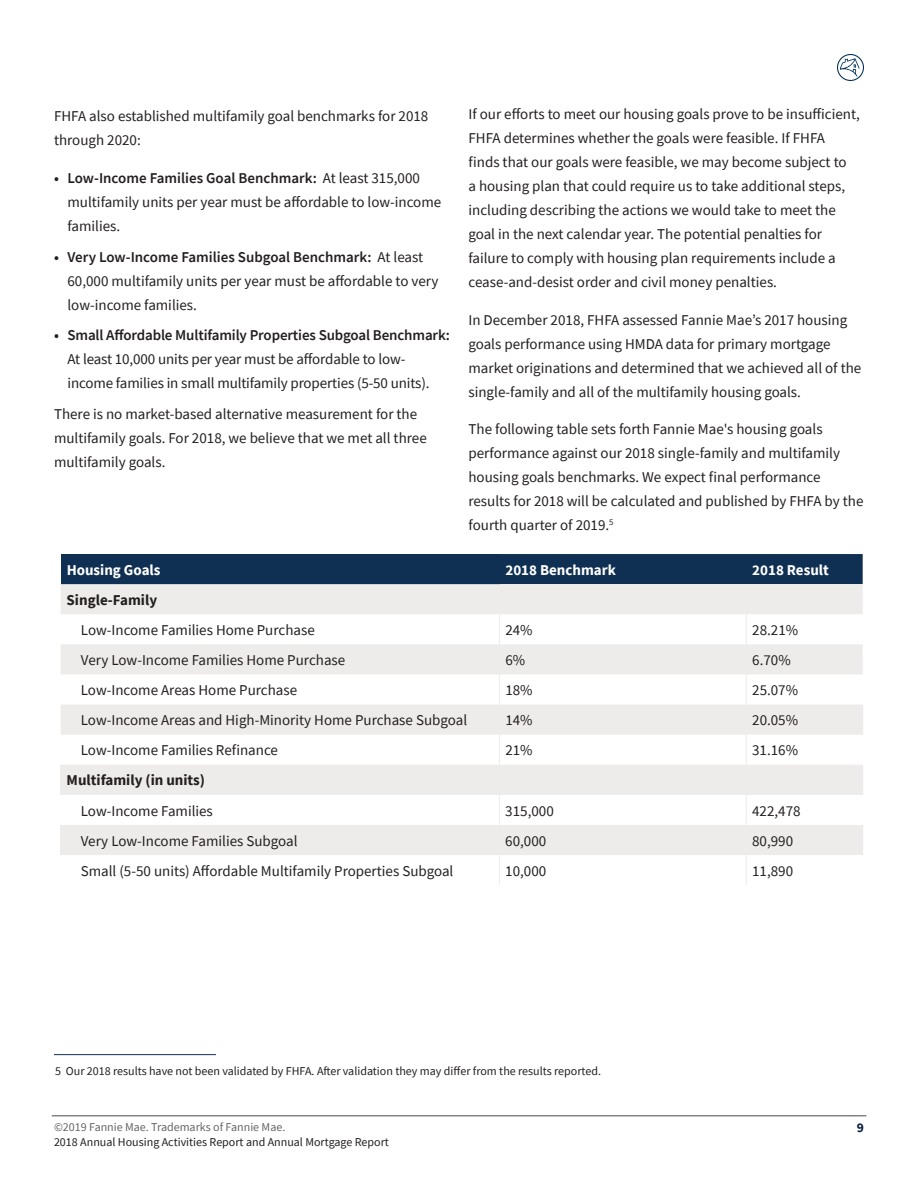
<style>
.page{position:relative;width:918px;height:1188px;background:#fff}
.page>*{position:absolute;margin:0;border:0;box-sizing:border-box;transform-origin:0 0}
.t1{font:15px/24px "Source Sans Pro";color:#231f20}
.t2{font:600 15px "Source Sans Pro";letter-spacing:-.01em;color:#231f20}
.t3{font:700 15px "Source Sans Pro";color:#fff}
.t4{font:700 15px "Source Sans Pro";color:#231f20}
.t5{font:700 13.5px "Source Sans Pro";color:#0a213f}
.t6{font:12px "Source Sans Pro";color:#231f20}
.t7{font:12px "Source Sans Pro";color:#666}
.s1{font-weight:600}
</style>
<div class="page">
<hr style="left:52px;top:1115px;width:814px;height:1px;background:#808285">
<svg style="left:837px;top:54px;width:27px;height:27px"></svg>
<div style="left:61px;top:554px;width:438px;height:30px;background:#0f2f53"></div>
<div style="left:499px;top:554px;width:364px;height:30px;background:#0f2f53"></div>
<svg style="left:61px;top:584px;width:802px;height:90px;fill:#eeecea"></svg>
<svg style="left:61px;top:705px;width:801px;height:150px;fill:#eeecea"></svg>
<hr style="left:499px;top:614px;width:1px;height:30px;background:#eeecea">
<hr style="left:746px;top:614px;width:1px;height:30px;background:#eeecea">
<hr style="left:499px;top:644px;width:1px;height:30px;background:#eeecea">
<hr style="left:746px;top:644px;width:1px;height:30px;background:#eeecea">
<hr style="left:499px;top:674px;width:1px;height:31px;background:#eeecea">
<hr style="left:746px;top:674px;width:1px;height:31px;background:#eeecea">
<hr style="left:499px;top:735px;width:1px;height:30px;background:#eeecea">
<hr style="left:746px;top:735px;width:1px;height:30px;background:#eeecea">
<hr style="left:499px;top:795px;width:1px;height:30px;background:#eeecea">
<hr style="left:746px;top:795px;width:1px;height:30px;background:#eeecea">
<hr style="left:499px;top:855px;width:1px;height:30px;background:#eeecea">
<hr style="left:746px;top:855px;width:1px;height:30px;background:#eeecea">
<hr style="left:499px;top:705px;width:1px;height:30px;background:#eeecea">
<hr style="left:746px;top:705px;width:1px;height:30px;background:#eeecea">
<hr style="left:862px;top:705px;width:1px;height:30px;background:#eeecea">
<hr style="left:60px;top:765px;width:1px;height:30px;background:#eeecea">
<hr style="left:862px;top:765px;width:1px;height:30px;background:#eeecea">
<hr style="left:60px;top:825px;width:1px;height:30px;background:#eeecea">
<hr style="left:499px;top:825px;width:1px;height:30px;background:#eeecea">
<hr style="left:746px;top:825px;width:1px;height:30px;background:#eeecea">
<hr style="left:862px;top:825px;width:1px;height:30px;background:#eeecea">
<hr style="left:54px;top:1054px;width:162px;height:1px;background:#0f2f53">
<p class="t1" style="left:54px;top:104px;width:376px">FHFA also established multifamily goal benchmarks for 2018 through 2020:</p>
<p class="t1" style="left:68px;top:166px;width:375px;text-indent:-14px"><span class="s1">• Low-Income Families Goal Benchmark:</span> At least 315,000 multifamily units per year must be affordable to low-income families.</p>
<p class="t1" style="left:68px;top:245px;width:372px;text-indent:-14px"><span class="s1">• Very Low-Income Families Subgoal Benchmark:</span> At least<br>60,000 multifamily units per year must be affordable to very low-income families.</p>
<p class="t2" style="left:54px;top:326px;width:398px">• Small Affordable Multifamily Properties Subgoal Benchmark:</p>
<p class="t1" style="left:68px;top:347px;width:364px">At least 10,000 units per year must be affordable to low&shy;income families in small multifamily properties (5-50 units).</p>
<p class="t1" style="left:54px;top:402px;width:374px">There is no market-based alternative measurement for the multifamily goals. For 2018, we believe that we met all three multifamily goals.</p>
<p class="t1" style="left:468px;top:102px;width:393px">If our efforts to meet our housing goals prove to be insufficient, FHFA determines whether the goals were feasible. If FHFA<br>finds that our goals were feasible, we may become subject to<br>a housing plan that could require us to take additional steps, including describing the actions we would take to meet the goal in the next calendar year. The potential penalties for failure to comply with housing plan requirements include a cease-and-desist order and civil money penalties.</p>
<p class="t1" style="left:468px;top:308px;width:394px">In December 2018, FHFA assessed Fannie Mae’s 2017 housing goals performance using HMDA data for primary mortgage market originations and determined that we achieved all of the single-family and all of the multifamily housing goals.</p>
<p class="t1" style="left:468px;top:417px;width:397px">The following table sets forth Fannie Mae's housing goals performance against our 2018 single-family and multifamily housing goals benchmarks. We expect final performance results for 2018 will be calculated and published by FHFA by the fourth quarter of 2019.<sup>5</sup></p>
<p class="t3" style="left:67px;top:560px;width:95px">Housing Goals</p>
<p class="t3" style="left:505px;top:560px;width:112px">2018 Benchmark</p>
<p class="t3" style="left:752px;top:560px;width:78px">2018 Result</p>
<p class="t4" style="left:67px;top:590px;width:92px">Single-Family</p>
<p class="t1" style="left:81px;top:618px;width:235px">Low-Income Families Home Purchase</p>
<p class="t1" style="left:505px;top:618px;width:29px">24%</p>
<p class="t1" style="left:752px;top:618px;width:47px">28.21%</p>
<p class="t1" style="left:81px;top:648px;width:266px">Very Low-Income Families Home Purchase</p>
<p class="t1" style="left:505px;top:648px;width:21px">6%</p>
<p class="t1" style="left:752px;top:648px;width:40px">6.70%</p>
<p class="t1" style="left:81px;top:678px;width:218px">Low-Income Areas Home Purchase</p>
<p class="t1" style="left:505px;top:678px;width:29px">18%</p>
<p class="t1" style="left:752px;top:678px;width:47px">25.07%</p>
<p class="t1" style="left:81px;top:708px;width:388px">Low-Income Areas and High-Minority Home Purchase Subgoal</p>
<p class="t1" style="left:505px;top:708px;width:29px">14%</p>
<p class="t1" style="left:752px;top:708px;width:47px">20.05%</p>
<p class="t1" style="left:81px;top:738px;width:199px">Low-Income Families Refinance</p>
<p class="t1" style="left:505px;top:738px;width:29px">21%</p>
<p class="t1" style="left:752px;top:738px;width:47px">31.16%</p>
<p class="t4" style="left:67px;top:770px;width:140px">Multifamily (in units)</p>
<p class="t1" style="left:81px;top:798px;width:134px">Low-Income Families</p>
<p class="t1" style="left:505px;top:798px;width:50px">315,000</p>
<p class="t1" style="left:752px;top:798px;width:50px">422,478</p>
<p class="t1" style="left:81px;top:829px;width:218px">Very Low-Income Families Subgoal</p>
<p class="t1" style="left:505px;top:829px;width:43px">60,000</p>
<p class="t1" style="left:752px;top:829px;width:43px">80,990</p>
<p class="t1" style="left:81px;top:859px;width:374px">Small (5-50 units) Affordable Multifamily Properties Subgoal</p>
<p class="t1" style="left:505px;top:859px;width:43px">10,000</p>
<p class="t1" style="left:752px;top:859px;width:43px">11,890</p>
<p class="t6" style="left:55px;top:1064px;width:547px">5 Our 2018 results have not been validated by FHFA. After validation they may differ from the results reported.</p>
<p class="t7" style="left:54px;top:1120px;width:233px">©2019 Fannie Mae. Trademarks of Fannie Mae.</p>
<p class="t5" style="left:857px;top:1119px;width:9px">9</p>
<p class="t6" style="left:54px;top:1135px;width:336px">2018 Annual Housing Activities Report and Annual Mortgage Report</p>
</div>
